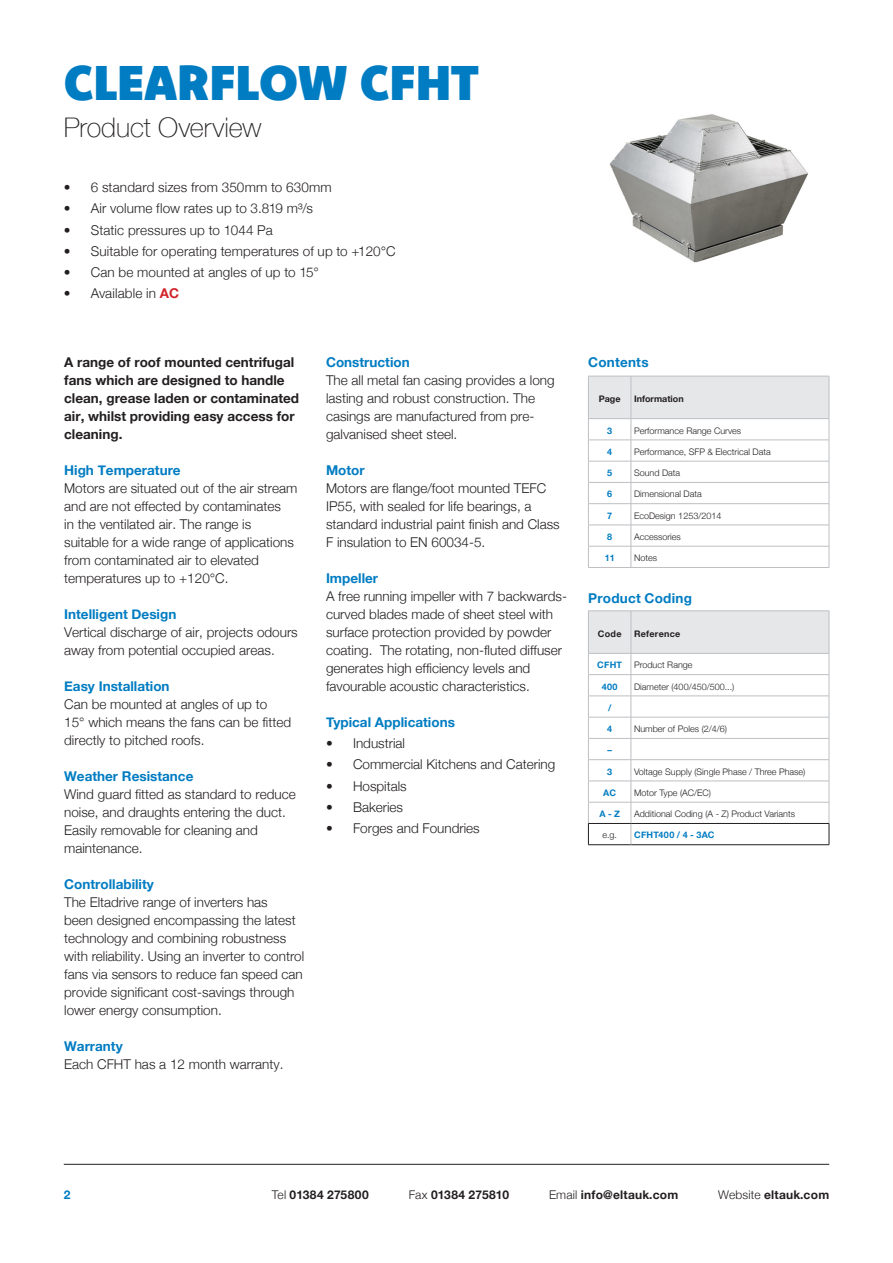
<style>
.page{position:relative;width:893px;height:1263px;background:#fff}
.page>*{position:absolute;margin:0;border:0;box-sizing:border-box;transform-origin:0 0}
.t1{font:900 49.5px "Komet";letter-spacing:.005em;color:#007cc2}
.t2{font:100 27px "Helvetica Neue";letter-spacing:-.005em;color:#231f20}
.t3{font:300 13.5px/18px "Helvetica Neue";color:#231f20}
.t4{font:700 13.5px "Helvetica Neue";color:#007cc2}
.t5{font:700 13.5px/18px "Helvetica Neue";color:#231f20}
.t6{font:700 12px "Helvetica Neue";letter-spacing:.02em;color:#231f20}
.t7{font:700 12px "Helvetica Neue";letter-spacing:.04em;color:#231f20}
.t8{font:700 12px "Helvetica Neue";color:#007cc2}
.t9{font:300 9px "Helvetica Neue";color:#231f20}
.t10{font:700 9px "Helvetica Neue";letter-spacing:.025em;color:#007cc2}
.t11{font:700 9px "Helvetica Neue";color:#231f20}
.t12{font:700 9px "Helvetica Neue";letter-spacing:.03em;color:#231f20}
.s1{font-weight:700;color:#d1232a}
.s2{font-weight:300}
</style>
<div class="page">
<hr style="left:64px;top:1164px;width:765px;height:1px;background:#231f20">
<img style="left:610px;top:114px;width:198px;height:149px">
<svg style="left:588px;top:376px;width:242px;height:191px"></svg>
<hr style="left:588px;top:567px;width:43px;height:1px;background:#bebfc2">
<hr style="left:631px;top:567px;width:198px;height:1px;background:#bebfc2">
<hr style="left:588px;top:844px;width:43px;height:1px;background:#231f20">
<hr style="left:631px;top:844px;width:198px;height:1px;background:#231f20">
<svg style="left:588px;top:611px;width:242px;height:233px"></svg>
<p class="t1" style="left:64px;top:50px;width:417px">CLEARFLOW CFHT</p>
<p class="t2" style="left:64px;top:107px;width:199px">Product Overview</p>
<p class="t3" style="left:64px;top:177px;width:270px">• 6 standard sizes from 350mm to 630mm</p>
<p class="t3" style="left:64px;top:199px;width:251px">• Air volume flow rates up to 3.819 m³/s</p>
<p class="t3" style="left:64px;top:220px;width:210px">• Static pressures up to 1044 Pa</p>
<p class="t3" style="left:64px;top:241px;width:333px">• Suitable for operating temperatures of up to +120°C</p>
<p class="t3" style="left:64px;top:262px;width:256px">• Can be mounted at angles of up to 15°</p>
<p class="t3" style="left:64px;top:283px;width:117px">• Available in <span class="s1">AC</span></p>
<p class="t5" style="left:64px;top:354px;width:232px">A range of roof mounted centrifugal</p>
<p class="t4" style="left:588px;top:352px;width:62px">Contents</p>
<p class="t5" style="left:64px;top:372px;width:236px">fans which are designed to handle clean, grease laden or contaminated air, whilst providing easy access for cleaning.</p>
<p class="t4" style="left:64px;top:460px;width:118px">High Temperature</p>
<p class="t3" style="left:64px;top:478px;width:235px">Motors are situated out of the air stream and are not effected by contaminates<br>in the ventilated air. The range is suitable for a wide range of applications from contaminated air to elevated temperatures up to +120°C.</p>
<p class="t4" style="left:64px;top:604px;width:114px">Intelligent Design</p>
<p class="t3" style="left:64px;top:622px;width:235px">Vertical discharge of air, projects odours away from potential occupied areas.</p>
<p class="t4" style="left:64px;top:676px;width:107px">Easy Installation</p>
<p class="t3" style="left:64px;top:694px;width:228px">Can be mounted at angles of up to<br>15° which means the fans can be fitted directly to pitched roofs.</p>
<p class="t4" style="left:64px;top:766px;width:131px">Weather Resistance</p>
<p class="t3" style="left:64px;top:784px;width:233px">Wind guard fitted as standard to reduce noise, and draughts entering the duct.<br>Easily removable for cleaning and maintenance.</p>
<p class="t4" style="left:64px;top:874px;width:91px">Controllability</p>
<p class="t3" style="left:64px;top:892px;width:242px">The Eltadrive range of inverters has<br>been designed encompassing the latest technology and combining robustness with reliability. Using an inverter to control fans via sensors to reduce fan speed can provide significant cost-savings through lower energy consumption.</p>
<p class="t4" style="left:64px;top:1036px;width:60px">Warranty</p>
<p class="t3" style="left:64px;top:1054px;width:221px">Each CFHT has a 12 month warranty.</p>
<p class="t4" style="left:326px;top:352px;width:85px">Construction</p>
<p class="t3" style="left:326px;top:370px;width:230px">The all metal fan casing provides a long lasting and robust construction. The casings are manufactured from pre&shy;galvanised sheet steel.</p>
<p class="t4" style="left:326px;top:460px;width:40px">Motor</p>
<p class="t3" style="left:326px;top:478px;width:235px">Motors are flange/foot mounted TEFC IP55, with sealed for life bearings, a standard industrial paint finish and Class F insulation to EN 60034-5.</p>
<p class="t4" style="left:326px;top:568px;width:54px">Impeller</p>
<p class="t3" style="left:326px;top:586px;width:242px">A free running impeller with 7 backwards&shy;curved blades made of sheet steel with surface protection provided by powder coating. The rotating, non-fluted diffuser generates high efficiency levels and favourable acoustic characteristics.</p>
<p class="t4" style="left:326px;top:712px;width:130px">Typical Applications</p>
<p class="t3" style="left:326px;top:733px;width:80px">• Industrial</p>
<p class="t3" style="left:326px;top:755px;width:231px">• Commercial Kitchens and Catering</p>
<p class="t3" style="left:326px;top:776px;width:82px">• Hospitals</p>
<p class="t3" style="left:326px;top:797px;width:79px">• Bakeries</p>
<p class="t3" style="left:326px;top:818px;width:155px">• Forges and Foundries</p>
<p class="t11" style="left:599px;top:391px;width:23px">Page</p>
<p class="t11" style="left:634px;top:391px;width:51px">Information</p>
<p class="t10" style="left:607px;top:423px;width:7px">3</p>
<p class="t9" style="left:634px;top:423px;width:109px">Performance Range Curves</p>
<p class="t10" style="left:607px;top:445px;width:7px">4</p>
<p class="t9" style="left:634px;top:444px;width:138px">Performance, SFP &amp; Electrical Data</p>
<p class="t10" style="left:607px;top:466px;width:7px">5</p>
<p class="t9" style="left:634px;top:466px;width:48px">Sound Data</p>
<p class="t10" style="left:607px;top:487px;width:7px">6</p>
<p class="t9" style="left:634px;top:487px;width:69px">Dimensional Data</p>
<p class="t10" style="left:607px;top:508px;width:7px">7</p>
<p class="t9" style="left:634px;top:508px;width:89px">EcoDesign 1253/2014</p>
<p class="t10" style="left:607px;top:530px;width:7px">8</p>
<p class="t9" style="left:634px;top:529px;width:48px">Accessories</p>
<p class="t10" style="left:605px;top:551px;width:12px">11</p>
<p class="t9" style="left:634px;top:551px;width:25px">Notes</p>
<p class="t4" style="left:588px;top:587px;width:105px">Product Coding</p>
<p class="t11" style="left:598px;top:626px;width:25px">Code</p>
<p class="t12" style="left:634px;top:626px;width:48px">Reference</p>
<p class="t10" style="left:597px;top:658px;width:26px">CFHT</p>
<p class="t9" style="left:634px;top:658px;width:60px">Product Range</p>
<p class="t10" style="left:602px;top:679px;width:17px">400</p>
<p class="t9" style="left:634px;top:679px;width:102px">Diameter (400/450/500...)</p>
<p class="t10" style="left:608px;top:701px;width:5px">/</p>
<p class="t10" style="left:607px;top:722px;width:7px">4</p>
<p class="t9" style="left:634px;top:722px;width:94px">Number of Poles (2/4/6)</p>
<p class="t10" style="left:607px;top:743px;width:6px">–</p>
<p class="t10" style="left:607px;top:764px;width:7px">3</p>
<p class="t9" style="left:634px;top:764px;width:173px">Voltage Supply (Single Phase / Three Phase)</p>
<p class="t10" style="left:603px;top:786px;width:14px">AC</p>
<p class="t9" style="left:634px;top:785px;width:78px">Motor Type (AC/EC)</p>
<p class="t10" style="left:599px;top:807px;width:22px">A - Z</p>
<p class="t9" style="left:634px;top:807px;width:162px">Additional Coding (A - Z) Product Variants</p>
<p class="t9" style="left:602px;top:828px;width:16px">e.g.</p>
<p class="t10" style="left:634px;top:828px;width:82px">CFHT400 / 4 - 3AC</p>
<p class="t8" style="left:64px;top:1185px;width:8px">2</p>
<p class="t7" style="left:272px;top:1185px;width:98px"><span class="s2">Tel</span> 01384 275800</p>
<p class="t6" style="left:409px;top:1185px;width:102px"><span class="s2">Fax</span> 01384 275810</p>
<p class="t6" style="left:549px;top:1185px;width:131px"><span class="s2">Email</span> info@eltauk.com</p>
<p class="t6" style="left:718px;top:1185px;width:112px"><span class="s2">Website</span> eltauk.com</p>
</div>
